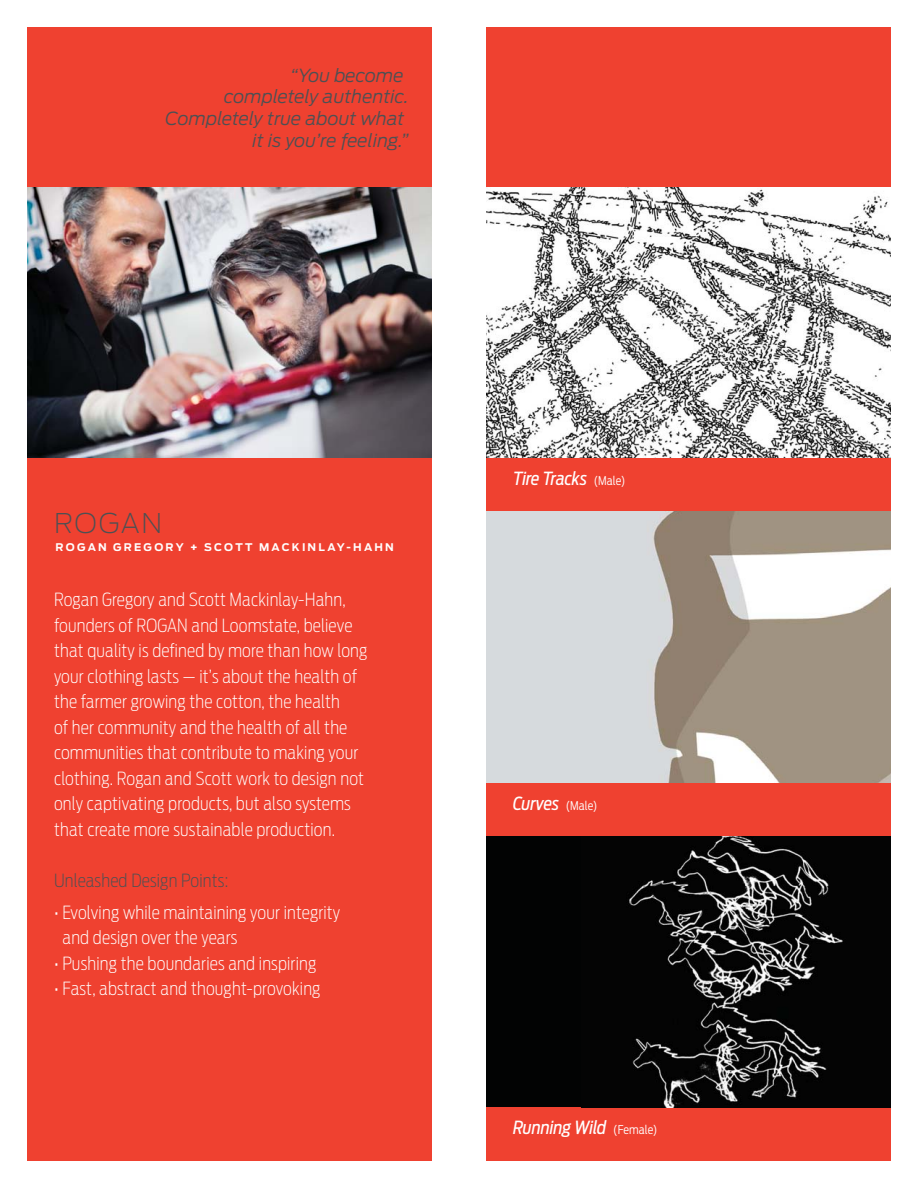
<style>
.page{position:relative;width:918px;height:1188px;background:#fff}
.page>*{position:absolute;margin:0;border:0;box-sizing:border-box;transform-origin:0 0}
.t1{font:200 27px "Ford Antenna";letter-spacing:.06em;color:#4d5053}
.t2{font:200 18px/25.5px "Ford Antenna Cond";letter-spacing:.01em;color:#fff}
.t3{font:italic 300 18px/21.6px "Ford Antenna";color:#4d5053;text-align:right}
.t4{font:italic 18px "Ford Antenna Cond";letter-spacing:-.01em;color:#fff}
.t5{font:200 18px "Ford Antenna Cond";letter-spacing:.01em;color:#4d5053}
.t6{font:700 10.5px "Ford Antenna";letter-spacing:.21em;color:#fff}
.s1{font-weight:300;font-style:normal;font-size:12px}
</style>
<div class="page">
<div style="left:27px;top:27px;width:405px;height:1134px;background:#ef4130"></div>
<div style="left:486px;top:27px;width:405px;height:1134px;background:#ef4130"></div>
<img style="left:27px;top:187px;width:405px;height:270px">
<img style="left:486px;top:187px;width:405px;height:270px">
<img style="left:486px;top:512px;width:405px;height:270px">
<div style="left:486px;top:836px;width:405px;height:271px;background:#020303"></div>
<img style="left:629px;top:836px;width:214px;height:271px">
<p class="t3" style="left:166px;top:66px;width:245px">“You become<br>completely authentic.<br>Completely true about what it is you’re feeling.”</p>
<h1 class="t1" style="left:54px;top:512px;width:110px">ROGAN</h1>
<p class="t6" style="left:56px;top:543px;width:340px">ROGAN GREGORY + SCOTT MACKINLAY-HAHN</p>
<p class="t2" style="left:54px;top:588px;width:315px">Rogan Gregory and Scott Mackinlay-Hahn, founders of ROGAN and Loomstate, believe that quality is defined by more than how long your clothing lasts — it’s about the health of the farmer growing the cotton, the health<br>of her community and the health of all the communities that contribute to making your clothing. Rogan and Scott work to design not only captivating products, but also systems that create more sustainable production.</p>
<p class="t5" style="left:54px;top:873px;width:176px">Unleashed Design Points:</p>
<p class="t2" style="left:62px;top:901px;width:279px;text-indent:-8px">• Evolving while maintaining your integrity and design over the years</p>
<p class="t2" style="left:54px;top:952px;width:264px">• Pushing the boundaries and inspiring</p>
<p class="t2" style="left:54px;top:977px;width:268px">• Fast, abstract and thought-provoking</p>
<p class="t4" style="left:513px;top:471px;width:114px">Tire Tracks <span class="s1">(Male)</span></p>
<p class="t4" style="left:513px;top:796px;width:86px">Curves <span class="s1">(Male)</span></p>
<p class="t4" style="left:513px;top:1120px;width:146px">Running Wild <span class="s1">(Female)</span></p>
</div>
